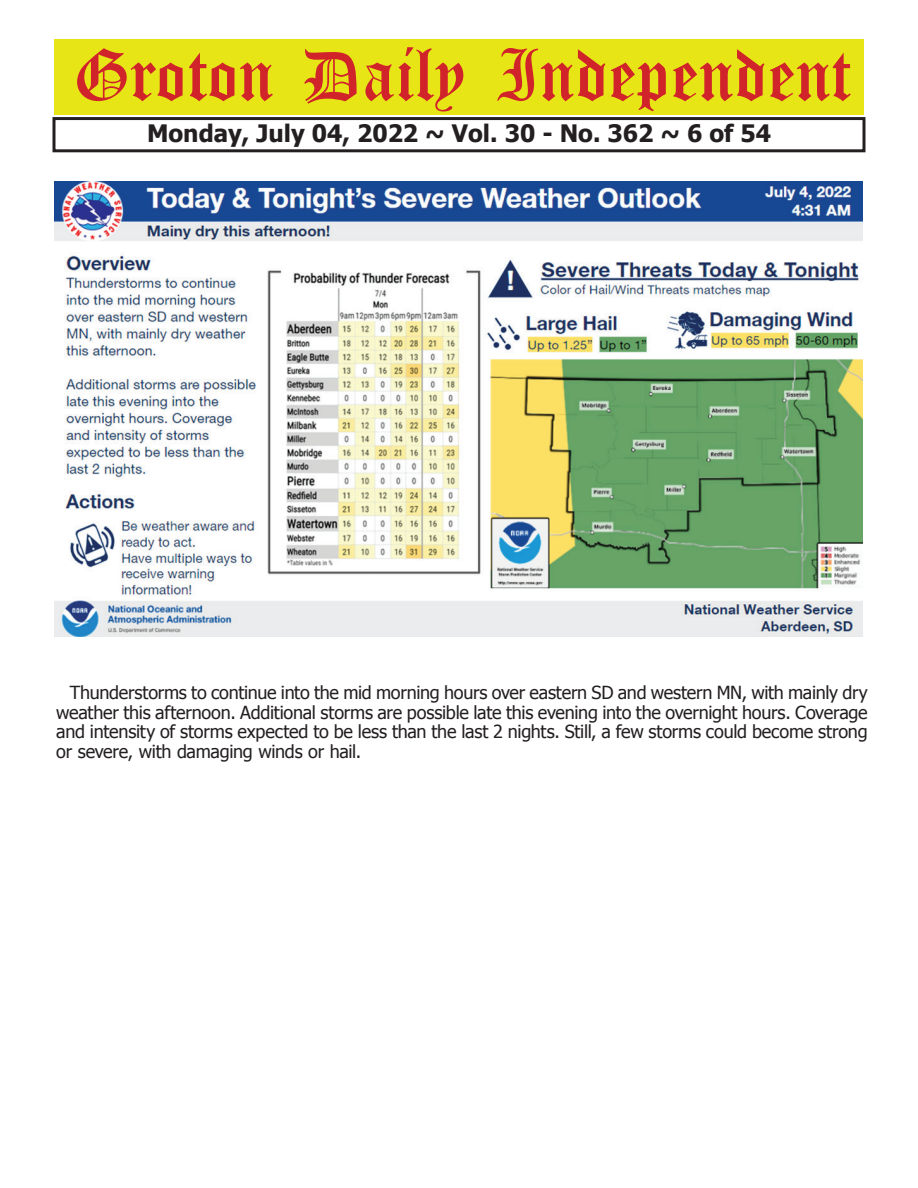
<style>
.page{position:relative;width:918px;height:1188px;background:#fff}
.page>*{position:absolute;margin:0;border:0;box-sizing:border-box;transform-origin:0 0}
.t1{font:54px "Old English Five";color:#d1232a}
.t2{font:700 24px "Tahoma";color:#231f20}
.t3{font:18px/19.5px "Tahoma";letter-spacing:-.01em;color:#231f20;text-align:justify}
</style>
<div class="page">
<div style="left:52px;top:117px;width:814px;height:35px;border:3px solid #231f20"></div>
<div style="left:54px;top:40px;width:810px;height:75px;background:#e7e515"></div>
<img style="left:54px;top:182px;width:808px;height:455px">
<h1 class="t1" style="left:73px;top:50px;width:779px">Groton Daily Independent</h1>
<h2 class="t2" style="left:147px;top:116px;width:625px">Monday, July 04, 2022 ~ Vol. 30 - No. 362 ~ 6 of 54</h2>
<p class="t3" style="left:56px;top:682px;width:813px;text-indent:14px">Thunderstorms to continue into the mid morning hours over eastern SD and western MN, with mainly dry weather this afternoon. Additional storms are possible late this evening into the overnight hours. Coverage and intensity of storms expected to be less than the last 2 nights. Still, a few storms could become strong or severe, with damaging winds or hail.</p>
</div>
